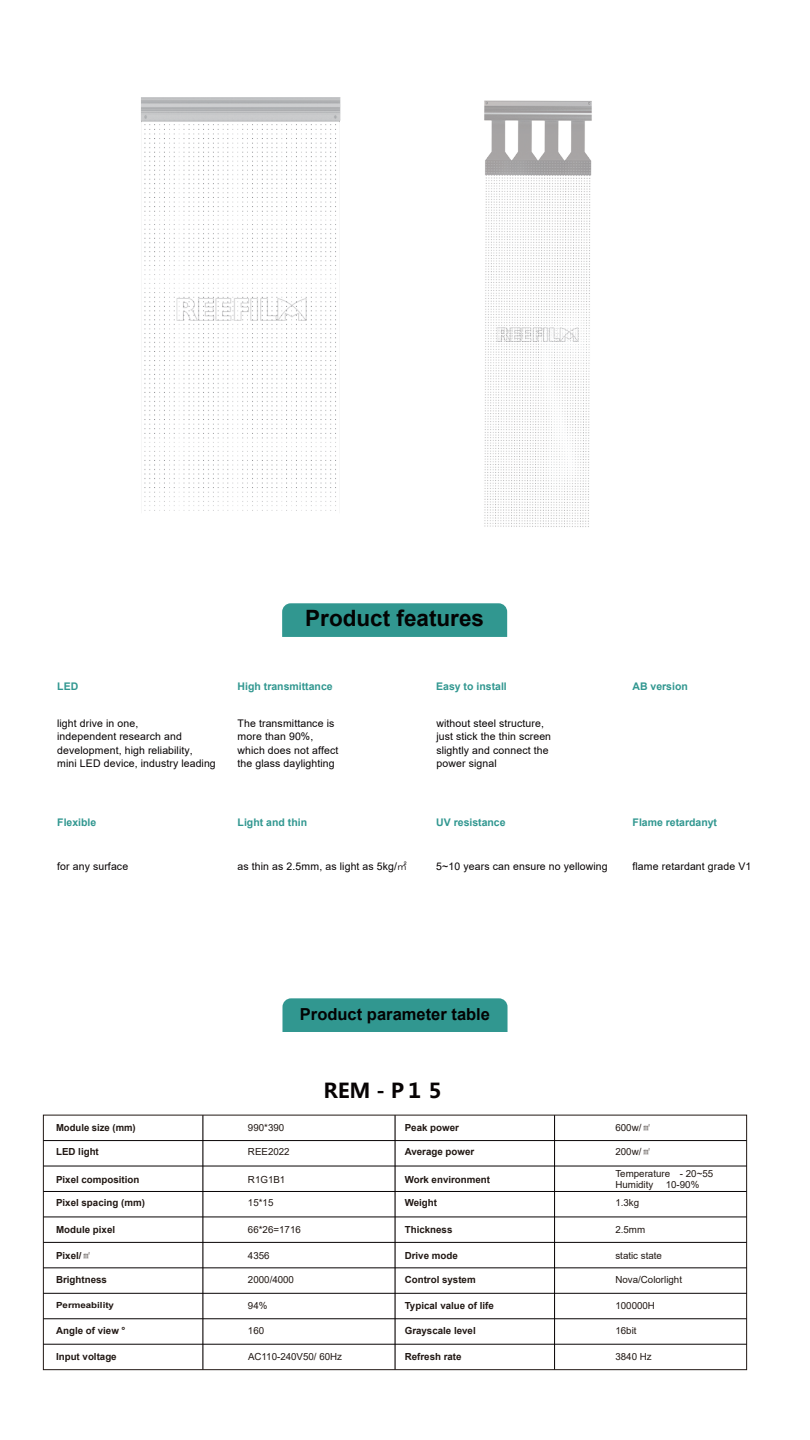
<style>
.page{position:relative;width:810px;height:1440px;background:#fff}
.page>*{position:absolute;margin:0;border:0;box-sizing:border-box;transform-origin:0 0}
.t1{font:700 22.5px "Arial";color:#030303}
.t2{font:700 20.48px "Microsoft Ya Hei";color:#070304}
.t3{font:700 16.58px "Arial";color:#030303}
.t4{font:10.5px/13.5px "Arial";letter-spacing:.015em;color:#070304}
.t5{font:700 10.5px "Arial";color:#319790}
.t6{font:700 9.75px "Arial";color:#211814}
.t7{font:9.75px/21.5px "Arial";color:#211814}
.t8{font:700 8.4px "Arial";color:#211814;scale:1.16 1}
.s1{font-family:"Deng Xian"}
.s2{font-family:"Adobe Song Std";font-weight:300}
</style>
<div class="page">
<hr style="left:203px;top:1115px;width:1px;height:255px;background:#070304">
<hr style="left:395px;top:1115px;width:1px;height:255px;background:#070304">
<hr style="left:554px;top:1115px;width:1px;height:255px;background:#070304">
<div style="left:43px;top:1115px;width:704px;height:255px;border:1px solid #211814"></div>
<hr style="left:43px;top:1267px;width:704px;height:1px;background:#070304">
<hr style="left:43px;top:1242px;width:704px;height:1px;background:#070304">
<hr style="left:43px;top:1318px;width:704px;height:1px;background:#070304">
<hr style="left:43px;top:1166px;width:704px;height:1px;background:#070304">
<hr style="left:43px;top:1140px;width:704px;height:1px;background:#070304">
<hr style="left:43px;top:1217px;width:704px;height:1px;background:#070304">
<hr style="left:43px;top:1191px;width:704px;height:1px;background:#070304">
<hr style="left:43px;top:1344px;width:704px;height:1px;background:#070304">
<hr style="left:43px;top:1293px;width:704px;height:1px;background:#070304">
<div style="left:282px;top:998px;width:226px;height:34px;background:#319790"></div>
<div style="left:282px;top:603px;width:225px;height:34px;background:#319790"></div>
<img style="left:141px;top:97px;width:200px;height:414px">
<img style="left:484px;top:100px;width:108px;height:427px">
<p class="t5" style="left:57px;top:679px;width:22px">LED</p>
<h1 class="t1" style="left:305px;top:602px;width:180px">Product features</h1>
<p class="t5" style="left:238px;top:679px;width:97px">High transmittance</p>
<p class="t5" style="left:436px;top:679px;width:72px">Easy to install</p>
<p class="t4" style="left:57px;top:716px;width:160px">light drive in one,<br>independent research and development, high reliability,<br>mini LED device, industry leading</p>
<p class="t4" style="left:238px;top:716px;width:102px">The transmittance is more than 90%, which does not affect the glass daylighting</p>
<p class="t4" style="left:436px;top:716px;width:116px">without steel structure, just stick the thin screen slightly and connect the power signal</p>
<p class="t5" style="left:632px;top:679px;width:57px">AB version</p>
<p class="t5" style="left:57px;top:814px;width:41px">Flexible</p>
<p class="t5" style="left:238px;top:814px;width:71px">Light and thin</p>
<p class="t5" style="left:436px;top:814px;width:71px">UV resistance</p>
<p class="t5" style="left:633px;top:814px;width:86px">Flame retardanyt</p>
<p class="t4" style="left:57px;top:859px;width:73px">for any surface</p>
<p class="t4" style="left:238px;top:859px;width:172px">as thin as 2.5mm, as light as 5kg/<span class="s1">㎡</span></p>
<p class="t4" style="left:436px;top:859px;width:173px">5~10 years can ensure no yellowing</p>
<p class="t4" style="left:633px;top:859px;width:120px">flame retardant grade V1</p>
<p class="t6" style="left:56px;top:1121px;width:81px">Module size (mm)</p>
<p class="t6" style="left:56px;top:1145px;width:44px">LED light</p>
<p class="t6" style="left:56px;top:1173px;width:85px">Pixel composition</p>
<p class="t6" style="left:56px;top:1196px;width:90px">Pixel spacing (mm)</p>
<p class="t6" style="left:56px;top:1222px;width:61px">Module pixel</p>
<p class="t6" style="left:56px;top:1249px;width:37px">Pixel/<span class="s2">㎡</span></p>
<p class="t6" style="left:56px;top:1273px;width:52px">Brightness</p>
<p class="t8" style="left:56px;top:1299px;width:51px">Permeability</p>
<p class="t6" style="left:56px;top:1324px;width:71px">Angle of view °</p>
<p class="t6" style="left:56px;top:1349px;width:62px">Input voltage</p>
<h3 class="t3" style="left:300px;top:1002px;width:192px">Product parameter table</h3>
<h2 class="t2" style="left:323px;top:1076px;width:123px">REM－P１５</h2>
<p class="t6" style="left:405px;top:1121px;width:56px">Peak power</p>
<p class="t6" style="left:405px;top:1145px;width:71px">Average power</p>
<p class="t6" style="left:405px;top:1173px;width:87px">Work environment</p>
<p class="t6" style="left:405px;top:1196px;width:34px">Weight</p>
<p class="t6" style="left:405px;top:1222px;width:49px">Thickness</p>
<p class="t6" style="left:405px;top:1249px;width:55px">Drive mode</p>
<p class="t6" style="left:405px;top:1273px;width:72px">Control system</p>
<p class="t6" style="left:405px;top:1298px;width:91px">Typical value of life</p>
<p class="t6" style="left:405px;top:1324px;width:73px">Grayscale level</p>
<p class="t6" style="left:405px;top:1349px;width:58px">Refresh rate</p>
<p class="t7" style="left:248px;top:1117px;width:38px">990*390</p>
<p class="t7" style="left:248px;top:1141px;width:43px">REE2022</p>
<p class="t7" style="left:248px;top:1169px;width:39px">R1G1B1</p>
<p class="t7" style="left:248px;top:1192px;width:27px">15*15</p>
<p class="t7" style="left:248px;top:1218px;width:54px">66*26=1716</p>
<p class="t7" style="left:248px;top:1245px;width:23px">4356</p>
<p class="t7" style="left:248px;top:1269px;width:48px">2000/4000</p>
<p class="t7" style="left:248px;top:1294px;width:21px">94%</p>
<p class="t7" style="left:248px;top:1320px;width:18px">160</p>
<p class="t7" style="left:248px;top:1345px;width:96px">AC110-240V50/ 60Hz</p>
<p class="t7" style="left:615px;top:1117px;width:37px">600w/<span class="s2">㎡</span></p>
<p class="t7" style="left:615px;top:1141px;width:99px">200w/<span class="s2">㎡<br></span>Temperature - 20~55</p>
<p class="t7" style="left:615px;top:1174px;width:39px">Humidity</p>
<p class="t7" style="left:666px;top:1174px;width:35px">10-90%</p>
<p class="t7" style="left:615px;top:1192px;width:25px">1.3kg</p>
<p class="t7" style="left:615px;top:1218px;width:31px">2.5mm</p>
<p class="t7" style="left:615px;top:1245px;width:48px">static state</p>
<p class="t7" style="left:615px;top:1269px;width:68px">Nova/Colorlight</p>
<p class="t7" style="left:615px;top:1294px;width:41px">100000H</p>
<p class="t7" style="left:615px;top:1320px;width:23px">16bit</p>
<p class="t7" style="left:615px;top:1345px;width:38px">3840 Hz</p>
</div>
